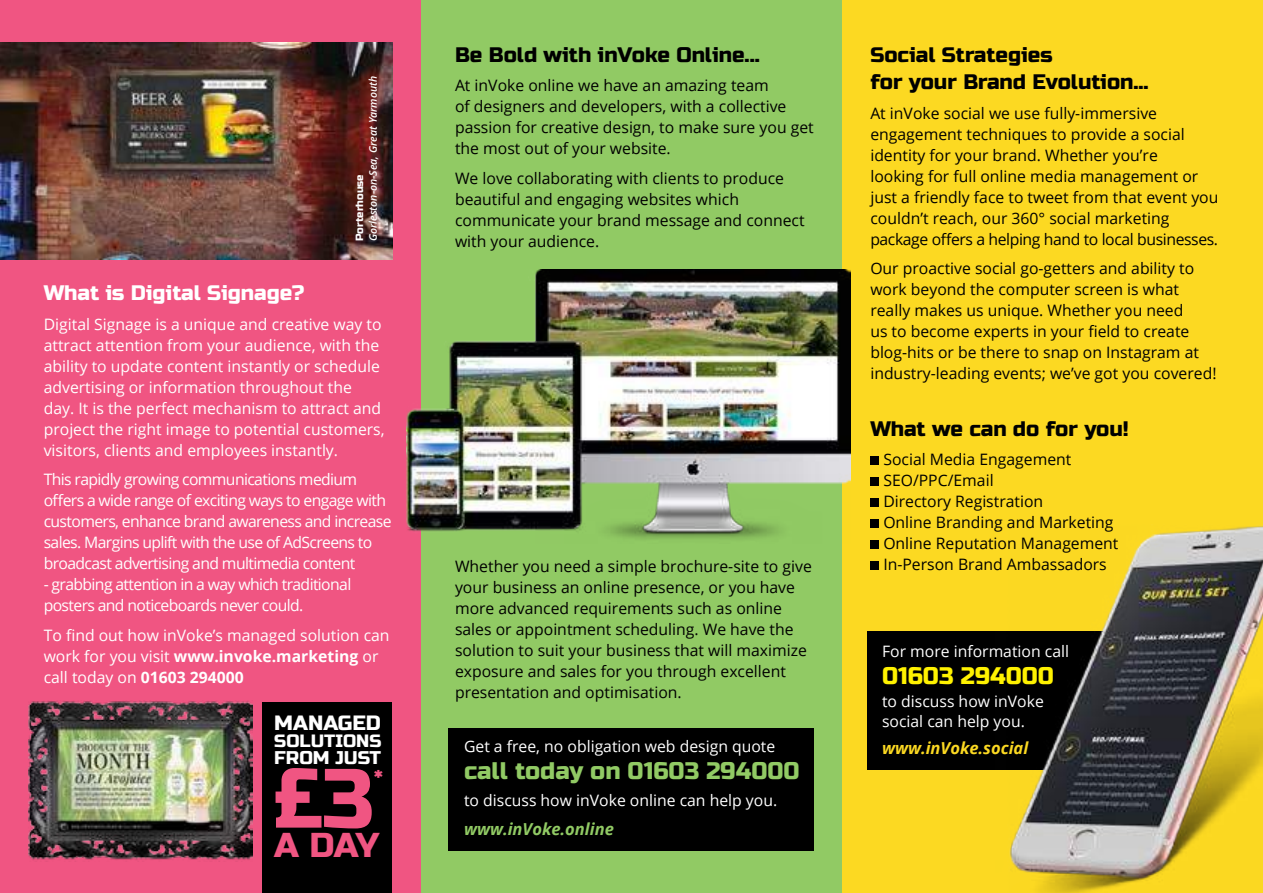
<style>
.page{position:relative;width:1263px;height:893px;background:#fff}
.page>*{position:absolute;margin:0;border:0;box-sizing:border-box;transform-origin:0 0}
.t1{font:83.85px "Russo One";color:#f05582}
.t2{font:34.5px "Russo One";color:#f05582}
.t3{font:24px "Russo One";color:#91ca64}
.t4{font:24px "Russo One";color:#fff200}
.t5{font:21px/27px "Russo One";color:#000}
.t6{font:21px "Russo One";color:#fff}
.t7{font:20.7px "Russo One";color:#fff}
.t8{font:18.45px "Russo One";color:#fff}
.t9{font:17.85px "Russo One";color:#fff}
.t10{font:17.25px "Russo One";color:#f05582}
.t11{font:italic 700 16.5px "Open Sans";color:#91ca64}
.t12{font:italic 700 16.5px "Open Sans";color:#fcd922}
.t13{font:15.75px/21px "Open Sans";color:#000}
.t14{font:15.75px/21px "Open Sans";color:#fff}
.t15{font:15.75px/21px "Open Sans";letter-spacing:-.04em;color:#fff}
.t16{font:italic 600 10.5px "Open Sans";color:#fff}
.t17{font:10.5px "Russo One";color:#fff}
.s1{font-weight:700}
</style>
<div class="page">
<div style="left:0;top:0;width:421px;height:893px;background:#f05582"></div>
<div style="left:421px;top:0;width:421px;height:893px;background:#91ca64"></div>
<div style="left:842px;top:0;width:421px;height:893px;background:#fcd922"></div>
<div style="left:870px;top:456px;width:9px;height:9px;background:#000"></div>
<div style="left:870px;top:477px;width:9px;height:9px;background:#000"></div>
<div style="left:870px;top:498px;width:9px;height:9px;background:#000"></div>
<div style="left:870px;top:519px;width:9px;height:9px;background:#000"></div>
<div style="left:870px;top:540px;width:9px;height:9px;background:#000"></div>
<div style="left:870px;top:561px;width:9px;height:9px;background:#000"></div>
<img style="left:0;top:43px;width:393px;height:217px">
<img style="left:28px;top:701px;width:224px;height:159px">
<div style="left:262px;top:703px;width:130px;height:190px;background:#000"></div>
<img style="left:406px;top:269px;width:444px;height:270px">
<div style="left:448px;top:728px;width:366px;height:122px;background:#000"></div>
<div style="left:867px;top:631px;width:274px;height:139px;background:#000"></div>
<img style="left:1009px;top:525px;width:254px;height:368px">
<p class="t16" style="left:366px;top:241px;width:167px;rotate:-90deg">Gorleston-on-Sea, Great Yarmouth</p>
<p class="t17" style="left:354px;top:241px;width:68px;rotate:-90deg">Porterhouse</p>
<h3 class="t6" style="left:44px;top:281px;width:262px">What is Digital Signage?</h3>
<p class="t14" style="left:44px;top:313px;width:342px">Digital Signage is a unique and creative way to attract attention from your audience, with the ability to update content instantly or schedule advertising or information throughout the day. It is the perfect mechanism to attract and project the right image to potential customers, visitors, clients and employees instantly.</p>
<p class="t15" style="left:44px;top:468px;width:349px">This rapidly growing communications medium offers a wide range of exciting ways to engage with customers, enhance brand awareness and increase sales. Margins uplift with the use of AdScreens to broadcast advertising and multimedia content</p>
<p class="t15" style="left:44px;top:573px;width:309px">- grabbing attention in a way which traditional posters and noticeboards never could.</p>
<p class="t14" style="left:44px;top:624px;width:347px">To find out how inVoke’s managed solution can work for you visit <span class="s1">www.invoke.marketing</span> or call today on <span class="s1">01603 294000</span></p>
<h3 class="t7" style="left:274px;top:711px;width:108px">MANAGED</h3>
<p class="t9" style="left:274px;top:730px;width:109px">SOLUTIONS</p>
<p class="t8" style="left:274px;top:747px;width:108px">FROM JUST</p>
<h1 class="t1" style="left:274px;top:750px;width:101px">£3</h1>
<p class="t10" style="left:374px;top:766px;width:10px">*</p>
<h2 class="t2" style="left:274px;top:825px;width:106px">A DAY</h2>
<h3 class="t5" style="left:455px;top:42px;width:306px">Be Bold with inVoke Online...</h3>
<p class="t13" style="left:455px;top:75px;width:360px">At inVoke online we have an amazing team<br>of designers and developers, with a collective passion for creative design, to make sure you get the most out of your website.</p>
<p class="t13" style="left:455px;top:167px;width:351px">We love collaborating with clients to produce beautiful and engaging websites which communicate your brand message and connect with your audience.</p>
<p class="t13" style="left:455px;top:556px;width:358px">Whether you need a simple brochure-site to give your business an online presence, or you have more advanced requirements such as online sales or appointment scheduling. We have the solution to suit your business that will maximize exposure and sales for you through excellent presentation and optimisation.</p>
<p class="t14" style="left:464px;top:736px;width:313px">Get a free, no obligation web design quote</p>
<h3 class="t3" style="left:464px;top:757px;width:337px">call today on 01603 294000</h3>
<p class="t14" style="left:464px;top:789px;width:315px">to discuss how inVoke online can help you.</p>
<p class="t11" style="left:464px;top:818px;width:151px">www.inVoke.online</p>
<h3 class="t5" style="left:870px;top:42px;width:280px">Social Strategies<br>for your Brand Evolution...</h3>
<p class="t13" style="left:870px;top:102px;width:350px">At inVoke social we use fully-immersive engagement techniques to provide a social identity for your brand. Whether you’re<br>looking for full online media management or just a friendly face to tweet from that event you couldn’t reach, our 360° social marketing package offers a helping hand to local businesses.</p>
<p class="t13" style="left:870px;top:258px;width:348px">Our proactive social go-getters and ability to work beyond the computer screen is what really makes us unique. Whether you need<br>us to become experts in your field to create blog-hits or be there to snap on Instagram at industry-leading events; we’ve got you covered!</p>
<h3 class="t5" style="left:870px;top:415px;width:260px">What we can do for you!</h3>
<p class="t13" style="left:883px;top:449px;width:237px">Social Media Engagement<br>SEO/PPC/Email<br>Directory Registration<br>Online Branding and Marketing<br>Online Reputation Management<br>In-Person Brand Ambassadors</p>
<p class="t14" style="left:882px;top:641px;width:189px">For more information call</p>
<h3 class="t4" style="left:882px;top:662px;width:173px">01603 294000</h3>
<p class="t14" style="left:882px;top:690px;width:163px;line-height:20.5px">to discuss how inVoke social can help you.</p>
<p class="t12" style="left:882px;top:737px;width:148px">www.inVoke.social</p>
</div>
